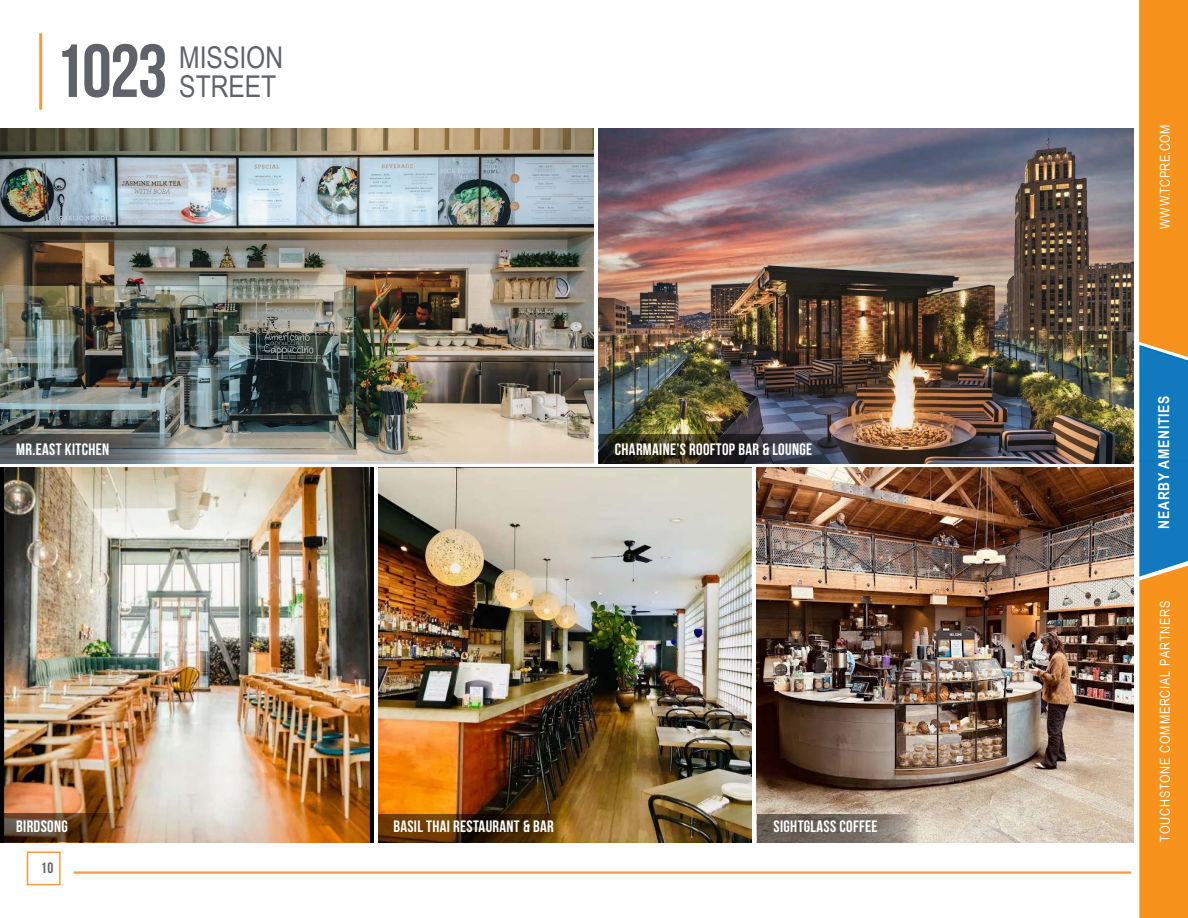
<style>
.page{position:relative;width:1188px;height:918px;background:#fff}
.page>*{position:absolute;margin:0;border:0;box-sizing:border-box;transform-origin:0 0}
.t1{font:700 75px "Bebas Neue";color:#5f6369}
.t2{font:30px/28.5px "Arial Narrow";color:#5f6369}
.Body{font:700 16.5px "Bebas Neue";letter-spacing:.02em;color:#fff}
.Body-2{font:700 15px "Arial Narrow";letter-spacing:.05em;color:#fff}
.t3{font:700 15px "Bebas Neue";color:#5f6369}
.t4{font:13.5px "Arial Narrow";letter-spacing:.06em;color:#fff}
.t5{font:13.5px "Arial Narrow";letter-spacing:.03em;color:#fff}
</style>
<div class="page">
<hr style="left:39px;top:33px;width:3px;height:77px;background:#f89a3f">
<div style="left:27px;top:851px;width:34px;height:34px;border:2px solid #f89a3f"></div>
<hr style="left:74px;top:871px;width:1058px;height:3px;background:#f89a3f">
<svg style="left:1132px;top:128px;width:2px;height:715px"></svg>
<svg style="left:1139px;top:0;width:49px;height:918px;background:#c18e45"></svg>
<img style="left:0;top:129px;width:593px;height:334px">
<img style="left:0;top:468px;width:373px;height:374px">
<img style="left:378px;top:468px;width:373px;height:374px">
<img style="left:757px;top:468px;width:376px;height:374px">
<img style="left:599px;top:129px;width:534px;height:334px">
<svg style="left:0;top:814px;width:119px;height:28px;background:#5f3f23"></svg>
<svg style="left:599px;top:435px;width:239px;height:29px;background:#302f2b"></svg>
<svg style="left:379px;top:814px;width:186px;height:28px;background:#522e04"></svg>
<svg style="left:0;top:435px;width:176px;height:29px;background:#5e6466"></svg>
<svg style="left:757px;top:814px;width:161px;height:28px;background:#796f66"></svg>
<h1 class="t1" style="left:54px;top:30px;width:115px">1023</h1>
<h2 class="t2" style="left:179px;top:42px;width:105px">MISSION<br>STREET</h2>
<p class="Body" style="left:16px;top:440px;width:95px">MR.EAST KITCHEN</p>
<p class="Body" style="left:615px;top:440px;width:199px">CHARMAINE’S ROOFTOP BAR &amp; LOUNGE</p>
<p class="Body" style="left:16px;top:817px;width:53px">BIRDSONG</p>
<p class="t3" style="left:41px;top:859px;width:14px">10</p>
<p class="Body" style="left:393px;top:817px;width:162px">BASIL THAI RESTAURANT &amp; BAR</p>
<p class="Body" style="left:774px;top:817px;width:105px">SIGHTGLASS COFFEE</p>
<p class="t5" style="left:1155px;top:229px;width:106px;rotate:-90deg">WWW.TCPRE.COM</p>
<p class="Body-2" style="left:1153px;top:529px;width:134px;rotate:-90deg">NEARBY AMENITIES</p>
<p class="t4" style="left:1155px;top:842px;width:242px;rotate:-90deg">TOUCHSTONE COMMERCIAL PARTNERS</p>
</div>
